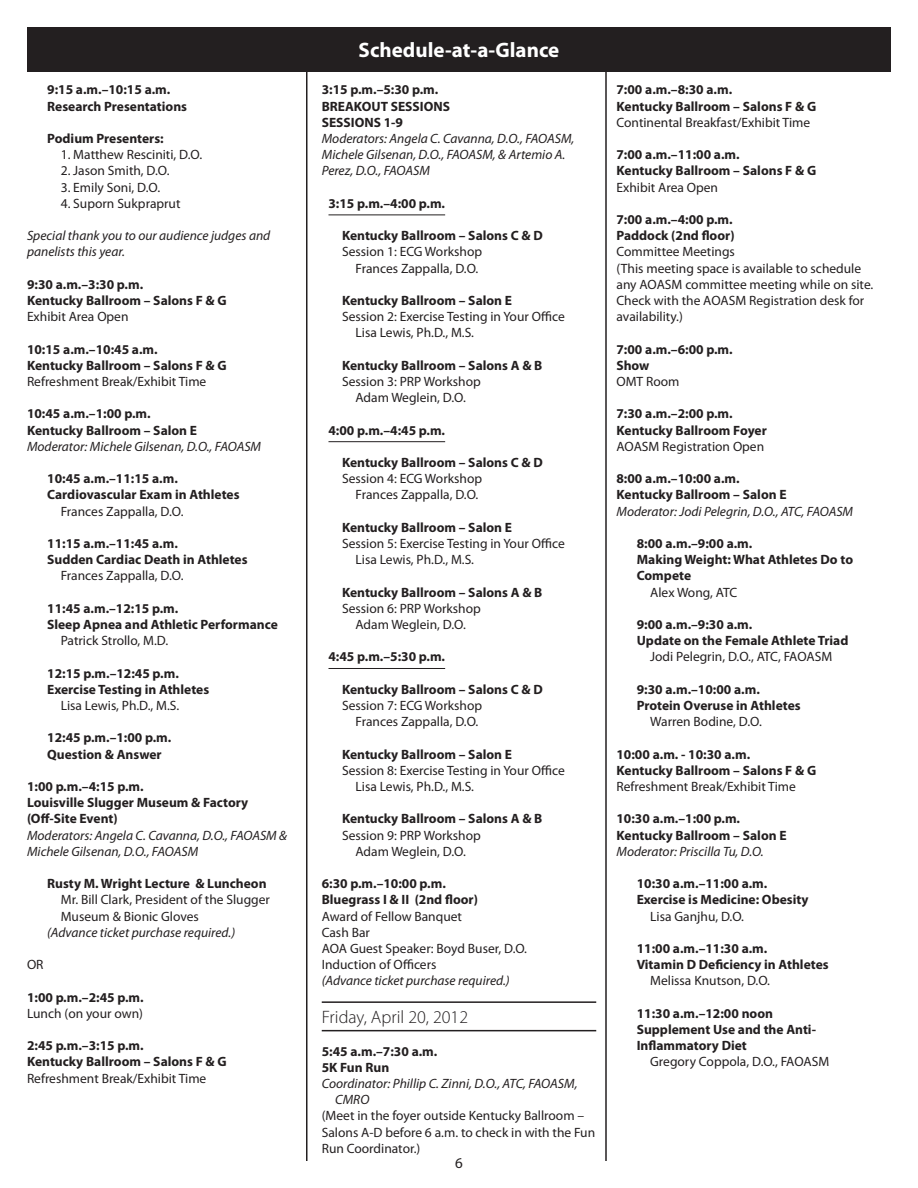
<style>
.page{position:relative;width:918px;height:1188px;background:#fff}
.page>*{position:absolute;margin:0;border:0;box-sizing:border-box;transform-origin:0 0}
.t1{font:700 21px "Myriad Pro";color:#fff}
.t2{font:300 18px "Myriad Pro";color:#231f20}
.t3{font:15px "Myriad Pro";color:#231f20}
.t4{font:700 13.5px/16.2px "Myriad Pro";color:#231f20}
.t5{font:13.5px/16.2px "Myriad Pro";color:#231f20}
.t6{font:italic 13.5px/16.2px "Myriad Pro";color:#231f20}
</style>
<div class="page">
<div style="left:27px;top:27px;width:864px;height:44px;background:#231f20"></div>
<hr style="left:328px;top:215px;width:117px;height:1px;background:#231f20">
<hr style="left:328px;top:441px;width:117px;height:1px;background:#231f20">
<hr style="left:328px;top:668px;width:117px;height:1px;background:#231f20">
<hr style="left:322px;top:1001px;width:274px;height:2px;background:#231f20">
<hr style="left:322px;top:1030px;width:274px;height:1px;background:#231f20">
<hr style="left:306px;top:71px;width:2px;height:1090px;background:#231f20">
<hr style="left:605px;top:71px;width:2px;height:1090px;background:#231f20">
<p class="t4" style="left:47px;top:81px;width:141px">9:15 a.m.–10:15 a.m.<br>Research Presentations</p>
<p class="t4" style="left:47px;top:130px;width:118px">Podium Presenters:</p>
<p class="t5" style="left:61px;top:146px;width:143px">1. Matthew Resciniti, D.O.</p>
<p class="t5" style="left:61px;top:163px;width:110px">2. Jason Smith, D.O.</p>
<p class="t5" style="left:61px;top:179px;width:101px">3. Emily Soni, D.O.</p>
<p class="t5" style="left:61px;top:195px;width:121px">4. Suporn Sukpraprut</p>
<p class="t6" style="left:27px;top:227px;width:245px">Special thank you to our audience judges and panelists this year.</p>
<p class="t4" style="left:27px;top:276px;width:201px">9:30 a.m.–3:30 p.m.<br>Kentucky Ballroom – Salons F &amp; G</p>
<p class="t5" style="left:27px;top:308px;width:103px">Exhibit Area Open</p>
<p class="t4" style="left:27px;top:340px;width:201px">10:15 a.m.–10:45 a.m.<br>Kentucky Ballroom – Salons F &amp; G</p>
<p class="t5" style="left:27px;top:373px;width:181px">Refreshment Break/Exhibit Time</p>
<p class="t4" style="left:27px;top:405px;width:172px">10:45 a.m.–1:00 p.m.<br>Kentucky Ballroom – Salon E</p>
<p class="t6" style="left:27px;top:438px;width:236px">Moderator: Michele Gilsenan, D.O., FAOASM</p>
<p class="t4" style="left:47px;top:470px;width:194px">10:45 a.m.–11:15 a.m.<br>Cardiovascular Exam in Athletes</p>
<p class="t5" style="left:61px;top:503px;width:124px">Frances Zappalla, D.O.</p>
<p class="t4" style="left:47px;top:535px;width:202px">11:15 a.m.–11:45 a.m.<br>Sudden Cardiac Death in Athletes</p>
<p class="t5" style="left:61px;top:568px;width:124px">Frances Zappalla, D.O.</p>
<p class="t4" style="left:47px;top:600px;width:232px">11:45 a.m.–12:15 p.m.<br>Sleep Apnea and Athletic Performance</p>
<p class="t5" style="left:61px;top:632px;width:109px">Patrick Strollo, M.D.</p>
<p class="t4" style="left:47px;top:664px;width:164px">12:15 p.m.–12:45 p.m.<br>Exercise Testing in Athletes</p>
<p class="t5" style="left:61px;top:697px;width:120px">Lisa Lewis, Ph.D., M.S.</p>
<p class="t4" style="left:47px;top:729px;width:126px">12:45 p.m.–1:00 p.m.<br>Question &amp; Answer</p>
<p class="t4" style="left:27px;top:778px;width:223px">1:00 p.m.–4:15 p.m.<br>Louisville Slugger Museum &amp; Factory (Off-Site Event)</p>
<p class="t6" style="left:27px;top:827px;width:262px">Moderators: Angela C. Cavanna, D.O., FAOASM &amp;<br>Michele Gilsenan, D.O., FAOASM</p>
<p class="t4" style="left:47px;top:875px;width:221px">Rusty M. Wright Lecture &amp; Luncheon</p>
<p class="t5" style="left:61px;top:892px;width:211px">Mr. Bill Clark, President of the Slugger<br>Museum &amp; Bionic Gloves</p>
<p class="t6" style="left:47px;top:924px;width:189px">(Advance ticket purchase required.)</p>
<p class="t5" style="left:27px;top:956px;width:18px">OR</p>
<p class="t4" style="left:27px;top:988px;width:118px">1:00 p.m.–2:45 p.m.</p>
<p class="t5" style="left:27px;top:1005px;width:118px">Lunch (on your own)</p>
<p class="t4" style="left:27px;top:1037px;width:201px">2:45 p.m.–3:15 p.m.<br>Kentucky Ballroom – Salons F &amp; G</p>
<p class="t5" style="left:27px;top:1070px;width:181px">Refreshment Break/Exhibit Time</p>
<h1 class="t1" style="left:359px;top:36px;width:202px">Schedule-at-a-Glance</h1>
<p class="t4" style="left:322px;top:81px;width:130px">3:15 p.m.–5:30 p.m.<br>BREAKOUT SESSIONS<br>SESSIONS 1-9</p>
<p class="t6" style="left:322px;top:130px;width:254px">Moderators: Angela C. Cavanna, D.O., FAOASM,<br>Michele Gilsenan, D.O., FAOASM, &amp; Artemio A.<br>Perez, D.O., FAOASM</p>
<p class="t4" style="left:328px;top:195px;width:118px">3:15 p.m.–4:00 p.m.</p>
<p class="t4" style="left:342px;top:227px;width:202px">Kentucky Ballroom – Salons C &amp; D</p>
<p class="t5" style="left:342px;top:244px;width:142px;text-align:right">Session 1: ECG Workshop<br>Frances Zappalla, D.O.</p>
<p class="t4" style="left:342px;top:292px;width:172px">Kentucky Ballroom – Salon E</p>
<p class="t5" style="left:356px;top:308px;width:211px;text-indent:-14px">Session 2: Exercise Testing in Your Office<br>Lisa Lewis, Ph.D., M.S.</p>
<p class="t4" style="left:342px;top:357px;width:202px">Kentucky Ballroom – Salons A &amp; B</p>
<p class="t5" style="left:342px;top:373px;width:140px;text-align:center">Session 3: PRP Workshop<br>Adam Weglein, D.O.</p>
<p class="t4" style="left:328px;top:421px;width:118px">4:00 p.m.–4:45 p.m.</p>
<p class="t4" style="left:342px;top:454px;width:202px">Kentucky Ballroom – Salons C &amp; D</p>
<p class="t5" style="left:342px;top:470px;width:142px;text-align:right">Session 4: ECG Workshop<br>Frances Zappalla, D.O.</p>
<p class="t4" style="left:342px;top:519px;width:172px">Kentucky Ballroom – Salon E</p>
<p class="t5" style="left:356px;top:535px;width:211px;text-indent:-14px">Session 5: Exercise Testing in Your Office<br>Lisa Lewis, Ph.D., M.S.</p>
<p class="t4" style="left:342px;top:583px;width:202px">Kentucky Ballroom – Salons A &amp; B</p>
<p class="t5" style="left:342px;top:600px;width:140px;text-align:center">Session 6: PRP Workshop<br>Adam Weglein, D.O.</p>
<p class="t4" style="left:328px;top:648px;width:118px">4:45 p.m.–5:30 p.m.</p>
<p class="t4" style="left:342px;top:681px;width:202px">Kentucky Ballroom – Salons C &amp; D</p>
<p class="t5" style="left:342px;top:697px;width:142px;text-align:right">Session 7: ECG Workshop<br>Frances Zappalla, D.O.</p>
<p class="t4" style="left:342px;top:745px;width:172px">Kentucky Ballroom – Salon E</p>
<p class="t5" style="left:356px;top:762px;width:211px;text-indent:-14px">Session 8: Exercise Testing in Your Office<br>Lisa Lewis, Ph.D., M.S.</p>
<p class="t4" style="left:342px;top:810px;width:202px">Kentucky Ballroom – Salons A &amp; B</p>
<p class="t5" style="left:342px;top:827px;width:140px;text-align:center">Session 9: PRP Workshop<br>Adam Weglein, D.O.</p>
<p class="t4" style="left:322px;top:875px;width:158px">6:30 p.m.–10:00 p.m.<br>Bluegrass I &amp; II (2nd floor)</p>
<p class="t5" style="left:322px;top:908px;width:207px">Award of Fellow Banquet<br>Cash Bar<br>AOA Guest Speaker: Boyd Buser, D.O.<br>Induction of Officers</p>
<p class="t6" style="left:322px;top:973px;width:189px">(Advance ticket purchase required.)</p>
<h2 class="t2" style="left:322px;top:1007px;width:148px">Friday, April 20, 2012</h2>
<p class="t4" style="left:322px;top:1042px;width:117px">5:45 a.m.–7:30 a.m.<br>5K Fun Run</p>
<p class="t6" style="left:335px;top:1075px;width:244px;text-indent:-14px">Coordinator: Phillip C. Zinni, D.O., ATC, FAOASM,<br>CMRO</p>
<p class="t5" style="left:322px;top:1108px;width:275px">(Meet in the foyer outside Kentucky Ballroom –<br>Salons A-D before 6 a.m. to check in with the Fun<br>Run Coordinator.)</p>
<p class="t3" style="left:455px;top:1153px;width:9px">6</p>
<p class="t4" style="left:616px;top:81px;width:201px">7:00 a.m.–8:30 a.m.<br>Kentucky Ballroom – Salons F &amp; G</p>
<p class="t5" style="left:616px;top:114px;width:195px">Continental Breakfast/Exhibit Time</p>
<p class="t4" style="left:616px;top:146px;width:201px">7:00 a.m.–11:00 a.m.<br>Kentucky Ballroom – Salons F &amp; G</p>
<p class="t5" style="left:616px;top:179px;width:103px">Exhibit Area Open</p>
<p class="t4" style="left:616px;top:211px;width:120px">7:00 a.m.–4:00 p.m.<br>Paddock (2nd floor)</p>
<p class="t5" style="left:616px;top:244px;width:258px">Committee Meetings<br>(This meeting space is available to schedule any AOASM committee meeting while on site.<br>Check with the AOASM Registration desk for availability.)</p>
<p class="t4" style="left:616px;top:340px;width:118px">7:00 a.m.–6:00 p.m.<br>Show</p>
<p class="t5" style="left:616px;top:373px;width:64px">OMT Room</p>
<p class="t4" style="left:616px;top:405px;width:152px">7:30 a.m.–2:00 p.m.<br>Kentucky Ballroom Foyer</p>
<p class="t5" style="left:616px;top:438px;width:149px">AOASM Registration Open</p>
<p class="t4" style="left:616px;top:470px;width:172px">8:00 a.m.–10:00 a.m.<br>Kentucky Ballroom – Salon E</p>
<p class="t6" style="left:616px;top:503px;width:238px">Moderator: Jodi Pelegrin, D.O., ATC, FAOASM</p>
<p class="t4" style="left:637px;top:535px;width:218px">8:00 a.m.–9:00 a.m.<br>Making Weight: What Athletes Do to<br>Compete</p>
<p class="t5" style="left:650px;top:584px;width:89px">Alex Wong, ATC</p>
<p class="t4" style="left:637px;top:616px;width:213px">9:00 a.m.–9:30 a.m.<br>Update on the Female Athlete Triad</p>
<p class="t5" style="left:650px;top:649px;width:183px">Jodi Pelegrin, D.O., ATC, FAOASM</p>
<p class="t4" style="left:637px;top:681px;width:165px">9:30 a.m.–10:00 a.m.<br>Protein Overuse in Athletes</p>
<p class="t5" style="left:650px;top:713px;width:113px">Warren Bodine, D.O.</p>
<p class="t4" style="left:616px;top:745px;width:201px">10:00 a.m. - 10:30 a.m.<br>Kentucky Ballroom – Salons F &amp; G</p>
<p class="t5" style="left:616px;top:778px;width:181px">Refreshment Break/Exhibit Time</p>
<p class="t4" style="left:616px;top:810px;width:172px">10:30 a.m.–1:00 p.m.<br>Kentucky Ballroom – Salon E</p>
<p class="t6" style="left:616px;top:843px;width:149px">Moderator: Priscilla Tu, D.O.</p>
<p class="t4" style="left:637px;top:875px;width:173px">10:30 a.m.–11:00 a.m.<br>Exercise is Medicine: Obesity</p>
<p class="t5" style="left:650px;top:908px;width:95px">Lisa Ganjhu, D.O.</p>
<p class="t4" style="left:637px;top:940px;width:193px">11:00 a.m.–11:30 a.m.<br>Vitamin D Deficiency in Athletes</p>
<p class="t5" style="left:650px;top:973px;width:121px">Melissa Knutson, D.O.</p>
<p class="t4" style="left:637px;top:1005px;width:181px">11:30 a.m.–12:00 noon<br>Supplement Use and the Anti-<br>Inflammatory Diet</p>
<p class="t5" style="left:650px;top:1054px;width:180px">Gregory Coppola, D.O., FAOASM</p>
</div>
